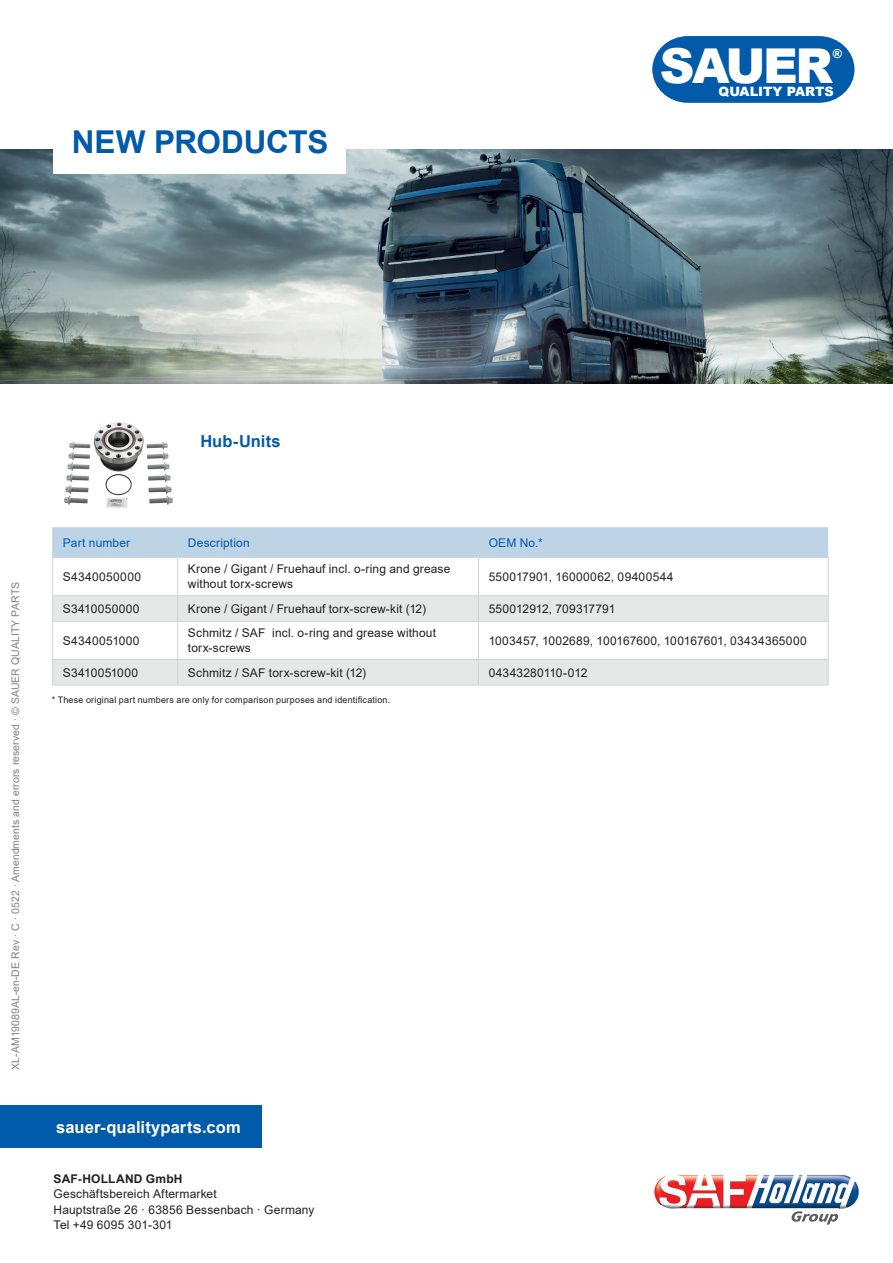
<style>
.page{position:relative;width:893px;height:1263px;background:#fff}
.page>*{position:absolute;margin:0;border:0;box-sizing:border-box;transform-origin:0 0}
.t1{font:900 48.15px "Arial";letter-spacing:-.05em;color:#fff}
.t2{font:700 31.5px "Arial";letter-spacing:-.01em;color:#015aaa}
.t3{font:700 16.5px "Arial";letter-spacing:.005em;color:#fff}
.t4{font:700 16.5px "Arial";color:#015aaa}
.t5{font:900 12.9px "Arial";color:#fff}
.t6{font:900 12.3px "Arial";color:#fff}
.t7{font:12px/15px "Arial";letter-spacing:.015em;color:#231f20}
.t8{font:12px "Arial";letter-spacing:.015em;color:#015aaa}
.t9{font:700 12px "Arial";letter-spacing:.02em;color:#231f20}
.t10{font:12px "Arial";letter-spacing:.035em;color:#231f20}
.t11{font:10.5px "Arial";color:#808285}
.t12{font:9px "Arial";letter-spacing:.02em;color:#231f20}
</style>
<div class="page">
<img style="left:0;top:150px;width:893px;height:234px">
<svg style="left:652px;top:36px;width:202px;height:67px;background:#1466b0"></svg>
<div style="left:54px;top:111px;width:292px;height:63px;background:#fff"></div>
<div style="left:0;top:1106px;width:262px;height:42px;background:#015aaa"></div>
<hr style="left:52px;top:595px;width:126px;height:1px;background:#d1d2d4">
<hr style="left:178px;top:595px;width:300px;height:1px;background:#d1d2d4">
<hr style="left:478px;top:595px;width:350px;height:1px;background:#d1d2d4">
<hr style="left:52px;top:685px;width:126px;height:1px;background:#d1d2d4">
<hr style="left:178px;top:685px;width:300px;height:1px;background:#d1d2d4">
<hr style="left:478px;top:685px;width:350px;height:1px;background:#d1d2d4">
<hr style="left:52px;top:558px;width:1px;height:37px;background:#d1d2d4">
<hr style="left:177px;top:558px;width:1px;height:37px;background:#d1d2d4">
<hr style="left:478px;top:558px;width:1px;height:37px;background:#d1d2d4">
<hr style="left:828px;top:558px;width:1px;height:37px;background:#d1d2d4">
<svg style="left:52px;top:596px;width:777px;height:89px"></svg>
<hr style="left:52px;top:527px;width:126px;height:1px;background:#d1d2d4">
<div style="left:52px;top:528px;width:776px;height:29px;background:#bdd4e7"></div>
<hr style="left:178px;top:527px;width:300px;height:1px;background:#d1d2d4">
<hr style="left:478px;top:527px;width:350px;height:1px;background:#d1d2d4">
<hr style="left:52px;top:557px;width:126px;height:1px;background:#d1d2d4">
<hr style="left:178px;top:557px;width:300px;height:1px;background:#d1d2d4">
<hr style="left:478px;top:557px;width:350px;height:1px;background:#d1d2d4">
<img style="left:64px;top:422px;width:109px;height:86px">
<img style="left:655px;top:1175px;width:204px;height:34px">
<svg style="left:791px;top:1211px;width:47px;height:13px"></svg>
<p class="t2" style="left:72px;top:119px;width:258px">NEW PRODUCTS</p>
<p class="t1" style="left:660px;top:31px;width:175px">SAUER</p>
<p class="t5" style="left:719px;top:82px;width:117px">QUALITY PARTS</p>
<p class="t6" style="left:832px;top:45px;width:11px">®</p>
<p class="t4" style="left:200px;top:430px;width:82px">Hub-Units</p>
<p class="t11" style="left:8px;top:1069px;width:489px;rotate:-90deg">XL-AM19089AL-en-DE Rev ∙ C ∙ 0522 ∙ Amendments and errors reserved ∙ © SAUER QUALITY PARTS</p>
<p class="t8" style="left:63px;top:534px;width:69px">Part number</p>
<p class="t8" style="left:188px;top:534px;width:63px">Description</p>
<p class="t8" style="left:489px;top:534px;width:56px">OEM No.*</p>
<p class="t10" style="left:63px;top:568px;width:80px">S4340050000</p>
<p class="t7" style="left:188px;top:562px;width:264px">Krone / Gigant / Fruehauf incl. o-ring and grease without torx-screws</p>
<p class="t7" style="left:489px;top:569px;width:186px">550017901, 16000062, 09400544</p>
<p class="t7" style="left:63px;top:601px;width:78px">S3410050000</p>
<p class="t7" style="left:188px;top:601px;width:240px">Krone / Gigant / Fruehauf torx-screw-kit (12)</p>
<p class="t7" style="left:489px;top:601px;width:128px">550012912, 709317791</p>
<p class="t7" style="left:63px;top:633px;width:78px">S4340051000</p>
<p class="t7" style="left:188px;top:625px;width:250px">Schmitz / SAF incl. o-ring and grease without</p>
<p class="t7" style="left:188px;top:640px;width:65px">torx-screws</p>
<p class="t7" style="left:489px;top:633px;width:320px">1003457, 1002689, 100167600, 100167601, 03434365000</p>
<p class="t7" style="left:63px;top:665px;width:77px">S3410051000</p>
<p class="t7" style="left:188px;top:665px;width:180px">Schmitz / SAF torx-screw-kit (12)</p>
<p class="t7" style="left:489px;top:665px;width:100px">04343280110-012</p>
<p class="t12" style="left:52px;top:694px;width:340px">* These original part numbers are only for comparison purposes and identification.</p>
<p class="t3" style="left:56px;top:1115px;width:186px">sauer-qualityparts.com</p>
<p class="t9" style="left:54px;top:1171px;width:131px">SAF-HOLLAND GmbH</p>
<p class="t7" style="left:54px;top:1187px;width:165px">Geschäftsbereich Aftermarket</p>
<p class="t7" style="left:54px;top:1202px;width:262px">Hauptstraße 26 · 63856 Bessenbach · Germany</p>
<p class="t7" style="left:54px;top:1217px;width:120px">Tel +49 6095 301-301</p>
</div>
